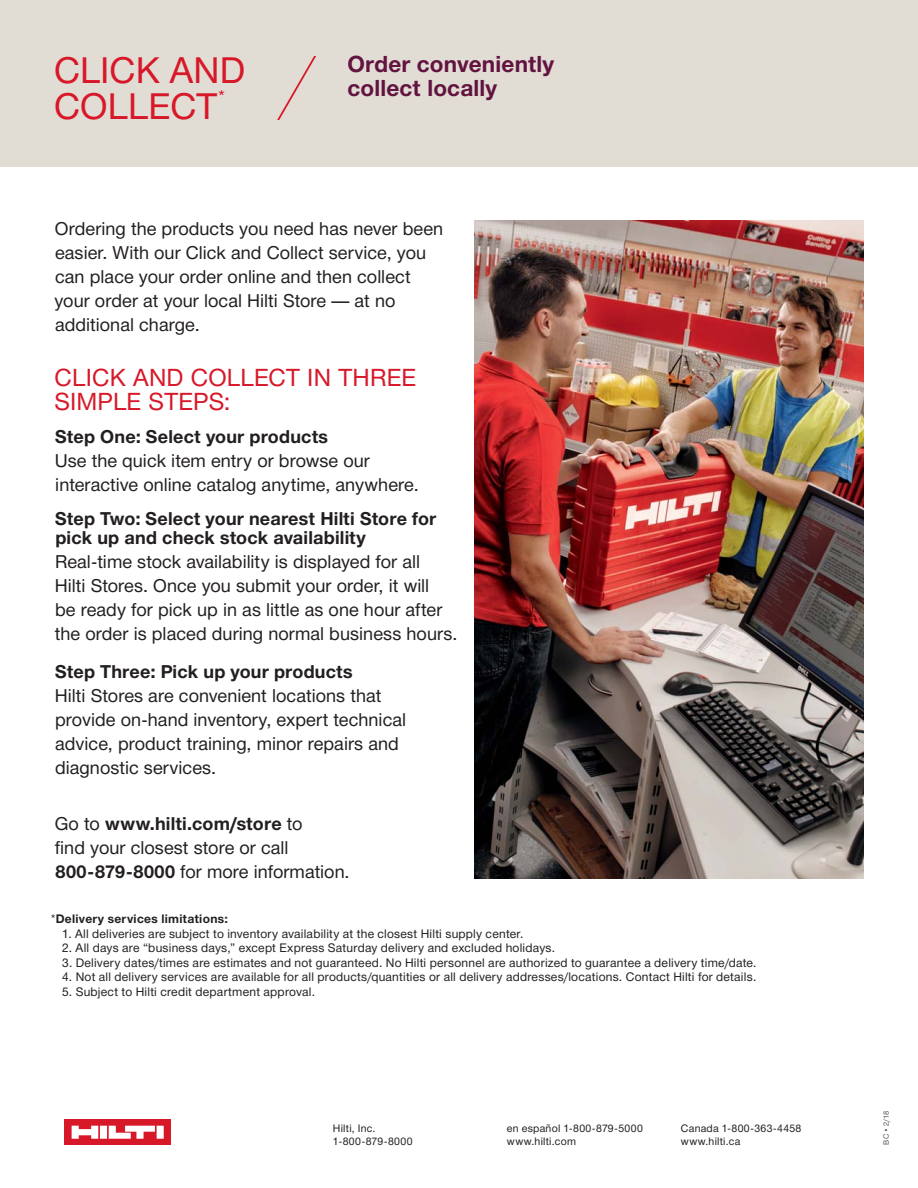
<style>
.page{position:relative;width:918px;height:1188px;background:#fff}
.page>*{position:absolute;margin:0;border:0;box-sizing:border-box;transform-origin:0 0}
.t1{font:36px "Hilti";letter-spacing:.005em;color:#d71829}
.t2{font:24px/24px "Hilti";letter-spacing:.01em;color:#d71829}
.t3{font:700 22.5px "Hilti";letter-spacing:.01em;color:#621340}
.t4{font:18px/24px "Hilti";letter-spacing:.005em;color:#231f20}
.t5{font:700 18px/18.9px "Hilti";letter-spacing:.01em;color:#231f20}
.t6{font:12px "Hilti";letter-spacing:.02em;color:#231f20}
.t7{font:700 12px "Hilti";letter-spacing:.025em;color:#231f20}
.t8{font:10.5px/12.8px "Hilti";letter-spacing:.025em;color:#231f20}
.t9{font:7.5px "Hilti";color:#58595b}
.s1{font-weight:700}
.s2{font-weight:400}
</style>
<div class="page">
<div style="left:0;top:0;width:918px;height:166px;background:#e2ddd4"></div>
<div style="left:65px;top:1120px;width:106px;height:25px;background:#d71829"></div>
<svg style="left:72px;top:1126px;width:92px;height:13px"></svg>
<svg style="left:277px;top:57px;width:39px;height:62px"></svg>
<img style="left:474px;top:220px;width:390px;height:658px">
<h1 class="t1" style="left:54px;top:58px;width:193px">CLICK AND</h1>
<h1 class="t1" style="left:54px;top:94px;width:172px">COLLECT<sup>*</sup></h1>
<p class="t3" style="left:347px;top:51px;width:208px">Order conveniently</p>
<p class="t3" style="left:347px;top:75px;width:151px">collect locally</p>
<p class="t4" style="left:55px;top:218px;width:390px">Ordering the products you need has never been easier. With our Click and Collect service, you can place your order online and then collect your order at your local Hilti Store — at no additional charge.</p>
<h2 class="t2" style="left:54px;top:368px;width:363px">CLICK AND COLLECT IN THREE<br>SIMPLE STEPS:</h2>
<p class="t5" style="left:55px;top:428px;width:275px">Step One: Select your products</p>
<p class="t4" style="left:55px;top:451px;width:365px">Use the quick item entry or browse our interactive online catalog anytime, anywhere.</p>
<p class="t5" style="left:55px;top:509px;width:383px">Step Two: Select your nearest Hilti Store for pick up and check stock availability</p>
<p class="t4" style="left:55px;top:551px;width:404px">Real-time stock availability is displayed for all<br>Hilti Stores. Once you submit your order, it will<br>be ready for pick up in as little as one hour after the order is placed during normal business hours.</p>
<p class="t5" style="left:55px;top:662px;width:299px">Step Three: Pick up your products</p>
<p class="t4" style="left:55px;top:686px;width:353px">Hilti Stores are convenient locations that provide on-hand inventory, expert technical advice, product training, minor repairs and diagnostic services.</p>
<p class="t4" style="left:55px;top:813px;width:296px">Go to <span class="s1">www.hilti.com/store</span> to<br>find your closest store or call<br><span class="s1">800-879-8000</span> for more information.</p>
<p class="t7" style="left:51px;top:912px;width:178px"><span class="s2">*</span>Delivery services limitations:</p>
<p class="t6" style="left:62px;top:929px;width:463px">1. All deliveries are subject to inventory availability at the closest Hilti supply center.</p>
<p class="t6" style="left:62px;top:944px;width:494px">2. All days are “business days,” except Express Saturday delivery and excluded holidays.</p>
<p class="t6" style="left:62px;top:958px;width:696px">3. Delivery dates/times are estimates and not guaranteed. No Hilti personnel are authorized to guarantee a delivery time/date.</p>
<p class="t6" style="left:62px;top:973px;width:696px">4. Not all delivery services are available for all products/quantities or all delivery addresses/locations. Contact Hilti for details.</p>
<p class="t6" style="left:62px;top:987px;width:254px">5. Subject to Hilti credit department approval.</p>
<p class="t8" style="left:333px;top:1123px;width:81px">Hilti, Inc.<br>1-800-879-8000</p>
<p class="t8" style="left:507px;top:1123px;width:137px">en español 1-800-879-5000 www.hilti.com</p>
<p class="t8" style="left:681px;top:1123px;width:122px">Canada 1-800-363-4458 www.hilti.ca</p>
<p class="t9" style="left:883px;top:1145px;width:36px;rotate:-90deg">BC • 2/18</p>
</div>
